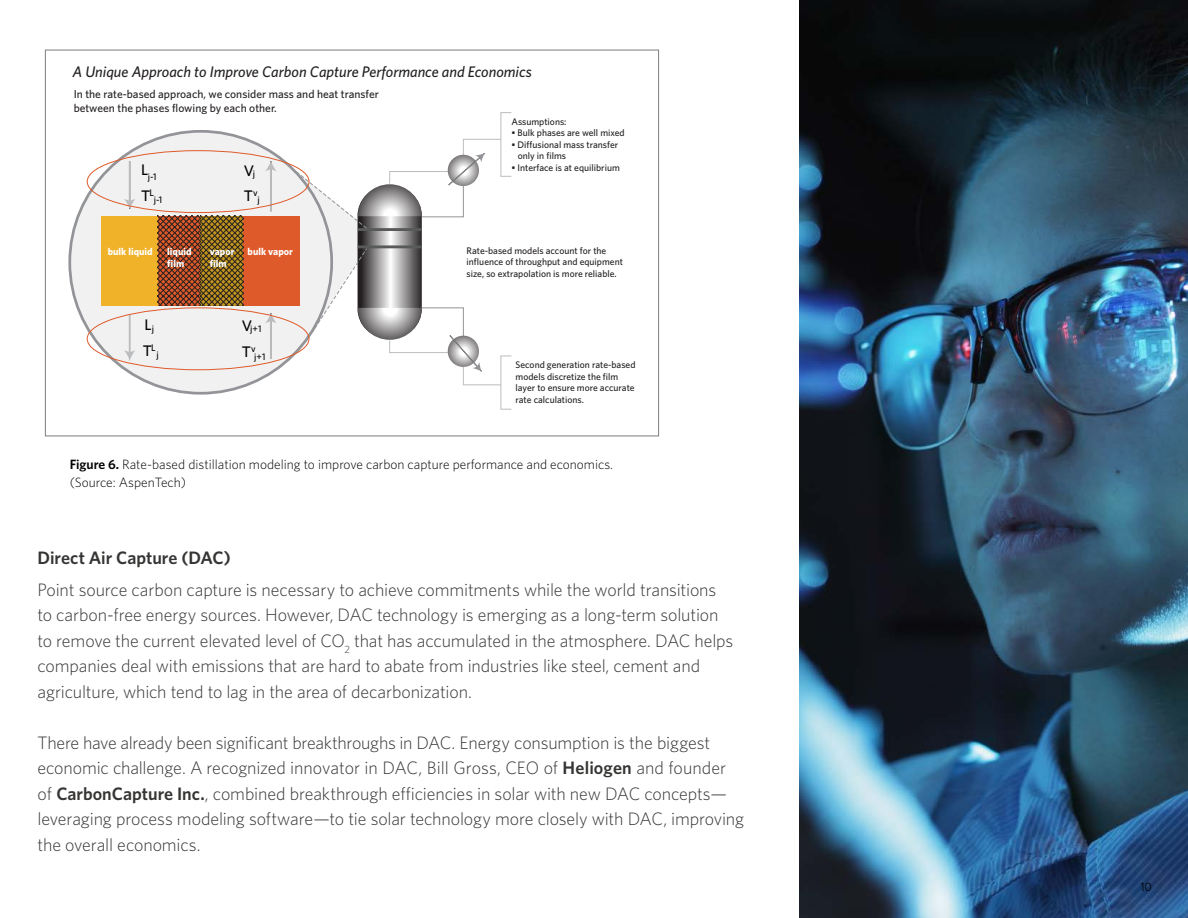
<style>
.page{position:relative;width:1188px;height:918px;background:#fff}
.page>*{position:absolute;margin:0;border:0;box-sizing:border-box;transform-origin:0 0}
.Body_2021{font:300 18px/25.5px "Whitney";letter-spacing:-.01em;color:#363534}
.Subhead_Small{font:600 18px "Whitney";color:#363534}
.t1{font:italic 500 15.3px "Whitney";color:#231f20}
.t2{font:500 15.3px "Whitney";color:#000}
.t3{font:300 13.5px/18px "Whitney";color:#000}
.t4{font:12px "Whitney";color:#000}
.t5{font:500 11.55px/13.8px "Whitney";color:#231f20}
.t6{font:700 10.05px/12.1px "Whitney";color:#fff}
.t7{font:500 9.6px/11.6px "Whitney";color:#231f20}
.t8{font:500 9.6px "Whitney";color:#000}
.s1{font-size:15.3px}
.s2{font-size:9.6px}
.s3{font-weight:600}
</style>
<div class="page">
<img style="left:800px;top:0;width:388px;height:918px">
<div style="left:45px;top:50px;width:614px;height:386px;background:#fff;border:1px solid #747679"></div>
<div style="left:70px;top:132px;width:262px;height:262px;background:#f1f1f2;border-radius:50%"></div>
<div style="left:102px;top:216px;width:56px;height:90px;background:#efb229"></div>
<div style="left:243px;top:216px;width:56px;height:90px;background:#df5a2a"></div>
<svg style="left:158px;top:216px;width:43px;height:90px;background:#8b3f24"></svg>
<svg style="left:201px;top:216px;width:42px;height:90px;background:#7a5f1d"></svg>
<hr style="left:129px;top:315px;width:2px;height:38px;background:#bbbdbf">
<svg style="left:124px;top:350px;width:11px;height:10px"></svg>
<hr style="left:129px;top:162px;width:2px;height:40px;background:#bbbdbf">
<svg style="left:124px;top:199px;width:11px;height:10px"></svg>
<hr style="left:270px;top:168px;width:2px;height:43px;background:#bbbdbf">
<svg style="left:265px;top:161px;width:11px;height:10px"></svg>
<hr style="left:270px;top:320px;width:2px;height:39px;background:#bbbdbf">
<svg style="left:265px;top:313px;width:12px;height:10px"></svg>
<svg style="left:294px;top:138px;width:208px;height:248px"></svg>
<div style="left:501px;top:112px;width:11px;height:65px;border:1px solid #bbbdbf"></div>
<div style="left:501px;top:356px;width:11px;height:53px;border:1px solid #bbbdbf"></div>
<p class="t1" style="left:72px;top:63px;width:461px">A Unique Approach to Improve Carbon Capture Performance and Economics</p>
<p class="t5" style="left:74px;top:87px;width:307px">In the rate-based approach, we consider mass and heat transfer between the phases flowing by each other.</p>
<p class="t8" style="left:141px;top:171px;width:17px"><sup>L</sup>j-1</p>
<p class="t8" style="left:141px;top:193px;width:23px"><span class="s1">T</span> j-1</p>
<p class="t2" style="left:244px;top:161px;width:13px">V<span class="s2">j</span></p>
<p class="t8" style="left:150px;top:187px;width:6px">L</p>
<p class="t2" style="left:244px;top:187px;width:17px">T <span class="s2">j</span></p>
<p class="t8" style="left:253px;top:187px;width:6px">v</p>
<p class="t6" style="left:108px;top:245px;width:47px">bulk liquid</p>
<p class="t6" style="left:167px;top:245px;width:26px">liquid film</p>
<p class="t6" style="left:210px;top:245px;width:26px">vapor film</p>
<p class="t6" style="left:248px;top:245px;width:47px">bulk vapor</p>
<p class="t2" style="left:144px;top:316px;width:11px">L<sub>j</sub></p>
<p class="t8" style="left:242px;top:323px;width:21px"><span class="s1">V</span>j+1</p>
<p class="t8" style="left:151px;top:342px;width:6px">L</p>
<p class="t2" style="left:143px;top:342px;width:17px">T <span class="s2">j</span></p>
<p class="t8" style="left:242px;top:351px;width:25px"><sup>T</sup> j+1</p>
<p class="t8" style="left:251px;top:342px;width:6px">v</p>
<p class="t7" style="left:511px;top:116px;width:57px">Assumptions:</p>
<p class="t7" style="left:511px;top:127px;width:115px">• Bulk phases are well mixed</p>
<p class="t7" style="left:518px;top:139px;width:102px;text-indent:-6px">• Diffusional mass transfer only in films</p>
<p class="t7" style="left:511px;top:162px;width:110px">• Interface is at equilibrium</p>
<p class="t7" style="left:467px;top:244px;width:158px">Rate-based models account for the influence of throughput and equipment size, so extrapolation is more reliable.</p>
<p class="t7" style="left:516px;top:359px;width:122px">Second generation rate-based models discretize the film layer to ensure more accurate rate calculations.</p>
<p class="t3" style="left:70px;top:455px;width:545px"><span class="s3">Figure 6.</span> Rate-based distillation modeling to improve carbon capture performance and economics. (Source: AspenTech)</p>
<p class="Subhead_Small" style="left:38px;top:547px;width:195px">Direct Air Capture (DAC)</p>
<p class="Body_2021" style="left:37px;top:576px;width:697px">Point source carbon capture is necessary to achieve commitments while the world transitions to carbon-free energy sources. However, DAC technology is emerging as a long-term solution to remove the current elevated level of CO<sub>2</sub> that has accumulated in the atmosphere. DAC helps companies deal with emissions that are hard to abate from industries like steel, cement and agriculture, which tend to lag in the area of decarbonization.</p>
<p class="Body_2021" style="left:37px;top:729px;width:708px">There have already been significant breakthroughs in DAC. Energy consumption is the biggest economic challenge. A recognized innovator in DAC, Bill Gross, CEO of <span class="s3">Heliogen</span> and founder of <span class="s3">CarbonCapture Inc.</span>, combined breakthrough efficiencies in solar with new DAC concepts— leveraging process modeling software—to tie solar technology more closely with DAC, improving the overall economics.</p>
<p class="t4" style="left:1140px;top:880px;width:13px">10</p>
</div>
